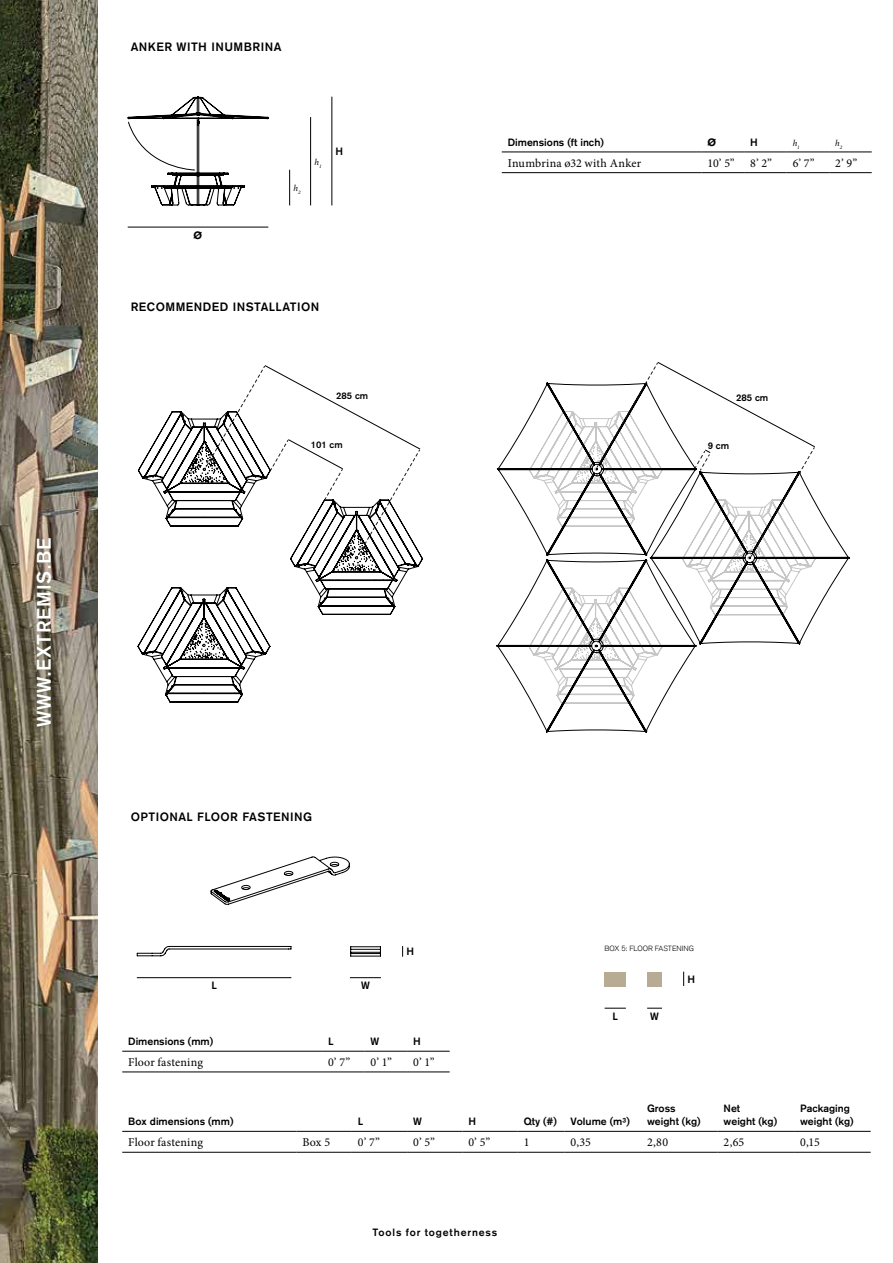
<style>
.page{position:relative;width:893px;height:1263px;background:#fff}
.page>*{position:absolute;margin:0;border:0;box-sizing:border-box;transform-origin:0 0}
.t1{font:500 19.5px "Akzidenz Grotesk BQ";letter-spacing:.04em;color:#fff}
.t2{font:500 15px "Akzidenz Grotesk BQ";color:#000}
.t3{font:12px "Minion Pro";letter-spacing:.015em;color:#000}
.t4{font:500 12px "Akzidenz Grotesk BQ";letter-spacing:.04em;color:#000}
.t5{font:500 10.5px/13.5px "Akzidenz Grotesk BQ";color:#000}
.t6{font:500 10.5px "Akzidenz Grotesk BQ";letter-spacing:.08em;color:#000}
.t7{font:500 9.6px "Akzidenz Grotesk BQ";color:#000}
.t8{font:500 9.45px "Akzidenz Grotesk BQ";color:#000}
.t9{font:italic 9px "Minion Pro";color:#000}
.t10{font:300 7.5px "Akzidenz Grotesk BQ";color:#000}
</style>
<div class="page">
<img style="left:0;top:0;width:98px;height:1263px">
<div style="left:36px;top:537px;width:15px;height:191px;background:#485a4d;opacity:.31"></div>
<hr style="left:128px;top:227px;width:140px;height:1px;background:#000">
<hr style="left:331px;top:97px;width:1px;height:108px;background:#000">
<hr style="left:310px;top:117px;width:1px;height:88px;background:#000">
<hr style="left:289px;top:170px;width:1px;height:35px;background:#000">
<hr style="left:502px;top:152px;width:200px;height:1px;background:#000">
<hr style="left:702px;top:152px;width:42px;height:1px;background:#000">
<hr style="left:744px;top:152px;width:43px;height:1px;background:#000">
<hr style="left:787px;top:152px;width:42px;height:1px;background:#000">
<hr style="left:829px;top:152px;width:43px;height:1px;background:#000">
<hr style="left:502px;top:172px;width:200px;height:1px;background:#000">
<hr style="left:702px;top:172px;width:42px;height:1px;background:#000">
<hr style="left:744px;top:172px;width:43px;height:1px;background:#000">
<hr style="left:787px;top:172px;width:42px;height:1px;background:#000">
<hr style="left:829px;top:172px;width:43px;height:1px;background:#000">
<svg style="left:128px;top:97px;width:141px;height:108px"></svg>
<svg style="left:137px;top:411px;width:286px;height:292px"></svg>
<svg style="left:204px;top:365px;width:217px;height:193px"></svg>
<svg style="left:496px;top:382px;width:354px;height:351px"></svg>
<svg style="left:597px;top:362px;width:218px;height:49px"></svg>
<svg style="left:529px;top:411px;width:286px;height:292px"></svg>
<hr style="left:122px;top:1051px;width:200px;height:1px;background:#000">
<hr style="left:322px;top:1051px;width:43px;height:1px;background:#000">
<hr style="left:365px;top:1051px;width:42px;height:1px;background:#000">
<hr style="left:407px;top:1051px;width:43px;height:1px;background:#000">
<hr style="left:122px;top:1072px;width:200px;height:1px;background:#000">
<hr style="left:322px;top:1072px;width:43px;height:1px;background:#000">
<hr style="left:365px;top:1072px;width:42px;height:1px;background:#000">
<hr style="left:407px;top:1072px;width:43px;height:1px;background:#000">
<svg style="left:211px;top:857px;width:139px;height:47px"></svg>
<hr style="left:137px;top:977px;width:154px;height:1px;background:#000">
<hr style="left:350px;top:977px;width:31px;height:1px;background:#000">
<svg style="left:350px;top:946px;width:31px;height:11px"></svg>
<svg style="left:137px;top:946px;width:154px;height:10px"></svg>
<div style="left:605px;top:972px;width:21px;height:14px;background:#b7ab94"></div>
<div style="left:647px;top:972px;width:15px;height:14px;background:#b7ab94"></div>
<svg style="left:605px;top:1008px;width:21px;height:1px"></svg>
<svg style="left:647px;top:1008px;width:15px;height:1px"></svg>
<svg style="left:683px;top:972px;width:1px;height:14px"></svg>
<hr style="left:122px;top:1131px;width:175px;height:1px;background:#000">
<hr style="left:297px;top:1131px;width:55px;height:1px;background:#000">
<hr style="left:352px;top:1131px;width:55px;height:1px;background:#000">
<hr style="left:407px;top:1131px;width:55px;height:1px;background:#000">
<hr style="left:462px;top:1131px;width:56px;height:1px;background:#000">
<hr style="left:518px;top:1131px;width:46px;height:1px;background:#000">
<hr style="left:564px;top:1131px;width:77px;height:1px;background:#000">
<hr style="left:641px;top:1131px;width:77px;height:1px;background:#000">
<hr style="left:718px;top:1131px;width:76px;height:1px;background:#000">
<hr style="left:794px;top:1131px;width:77px;height:1px;background:#000">
<hr style="left:122px;top:1152px;width:175px;height:1px;background:#000">
<hr style="left:297px;top:1152px;width:55px;height:1px;background:#000">
<hr style="left:352px;top:1152px;width:55px;height:1px;background:#000">
<hr style="left:407px;top:1152px;width:55px;height:1px;background:#000">
<hr style="left:462px;top:1152px;width:56px;height:1px;background:#000">
<hr style="left:518px;top:1152px;width:46px;height:1px;background:#000">
<hr style="left:564px;top:1152px;width:77px;height:1px;background:#000">
<hr style="left:641px;top:1152px;width:77px;height:1px;background:#000">
<hr style="left:718px;top:1152px;width:76px;height:1px;background:#000">
<hr style="left:794px;top:1152px;width:77px;height:1px;background:#000">
<h1 class="t1" style="left:32px;top:727px;width:191px;rotate:-90deg">www.extremis.be</h1>
<p class="t4" style="left:131px;top:39px;width:55px">an ker with</p>
<p class="t4" style="left:211px;top:39px;width:72px">inumbrina</p>
<h2 class="t2" style="left:194px;top:225px;width:10px">ø</h2>
<p class="t9" style="left:293px;top:182px;width:9px">h<sub>2</sub></p>
<p class="t9" style="left:314px;top:155px;width:9px">h<sub>1</sub></p>
<p class="t5" style="left:336px;top:144px;width:9px">H</p>
<p class="t4" style="left:131px;top:299px;width:27px">recomm</p>
<p class="t4" style="left:186px;top:299px;width:55px">ended inst</p>
<p class="t4" style="left:261px;top:299px;width:38px">allation</p>
<p class="t8" style="left:336px;top:390px;width:33px">285 cm</p>
<p class="t8" style="left:311px;top:439px;width:33px">101 cm</p>
<p class="t5" style="left:508px;top:135px;width:98px">Dimensions (ft inch)</p>
<h2 class="t2" style="left:708px;top:131px;width:10px">ø</h2>
<p class="t5" style="left:750px;top:135px;width:9px">H</p>
<p class="t9" style="left:793px;top:137px;width:9px">h<sub>1</sub></p>
<p class="t9" style="left:835px;top:137px;width:9px">h<sub>2</sub></p>
<p class="t3" style="left:508px;top:155px;width:135px">Inumbrina ø32 with Anker</p>
<p class="t3" style="left:708px;top:155px;width:29px">10’ 5”</p>
<p class="t3" style="left:750px;top:155px;width:23px">8’ 2”</p>
<p class="t3" style="left:793px;top:155px;width:23px">6’ 7”</p>
<p class="t3" style="left:835px;top:155px;width:23px">2’ 9”</p>
<p class="t7" style="left:736px;top:392px;width:34px">285 cm</p>
<p class="t7" style="left:708px;top:440px;width:23px">9 cm</p>
<p class="t4" style="left:131px;top:809px;width:9px">option</p>
<p class="t4" style="left:178px;top:809px;width:28px">al floo</p>
<p class="t4" style="left:230px;top:809px;width:60px">r fast ening</p>
<p class="t5" style="left:211px;top:978px;width:7px">L</p>
<p class="t5" style="left:361px;top:978px;width:10px">W</p>
<p class="t5" style="left:406px;top:944px;width:9px">H</p>
<p class="t10" style="left:605px;top:944px;width:91px">BOX 5: FLOOR FASTENING</p>
<p class="t5" style="left:612px;top:1010px;width:7px">L</p>
<p class="t5" style="left:650px;top:1010px;width:10px">W</p>
<p class="t5" style="left:687px;top:972px;width:9px">H</p>
<p class="t5" style="left:128px;top:1034px;width:86px">Dimensions (mm)</p>
<p class="t5" style="left:328px;top:1034px;width:7px">L</p>
<p class="t5" style="left:371px;top:1034px;width:10px">W</p>
<p class="t5" style="left:413px;top:1034px;width:9px">H</p>
<p class="t3" style="left:128px;top:1054px;width:76px">Floor fastening</p>
<p class="t3" style="left:328px;top:1054px;width:24px">0’ 7”</p>
<p class="t3" style="left:371px;top:1054px;width:23px">0’ 1”</p>
<p class="t3" style="left:413px;top:1054px;width:23px">0’ 1”</p>
<p class="t5" style="left:128px;top:1115px;width:107px">Box dimensions (mm)</p>
<p class="t5" style="left:358px;top:1115px;width:7px">L</p>
<p class="t5" style="left:413px;top:1115px;width:10px">W</p>
<p class="t5" style="left:468px;top:1115px;width:9px">H</p>
<p class="t5" style="left:524px;top:1115px;width:35px">Qty (#)</p>
<p class="t5" style="left:570px;top:1115px;width:61px">Volume (m³)</p>
<p class="t5" style="left:647px;top:1101px;width:55px">Gross weight (kg)</p>
<p class="t5" style="left:723px;top:1101px;width:55px">Net<br>weight (kg)</p>
<p class="t5" style="left:800px;top:1101px;width:55px">Packaging weight (kg)</p>
<p class="t3" style="left:128px;top:1134px;width:76px">Floor fastening</p>
<p class="t3" style="left:303px;top:1134px;width:29px">Box 5</p>
<p class="t3" style="left:358px;top:1134px;width:24px">0’ 7”</p>
<p class="t3" style="left:413px;top:1134px;width:23px">0’ 5”</p>
<p class="t3" style="left:468px;top:1134px;width:23px">0’ 5”</p>
<p class="t3" style="left:524px;top:1134px;width:7px">1</p>
<p class="t3" style="left:570px;top:1134px;width:22px">0,35</p>
<p class="t3" style="left:647px;top:1134px;width:23px">2,80</p>
<p class="t3" style="left:724px;top:1134px;width:22px">2,65</p>
<p class="t3" style="left:800px;top:1134px;width:21px">0,15</p>
<p class="t6" style="left:373px;top:1226px;width:126px">Tools for togetherness</p>
</div>
